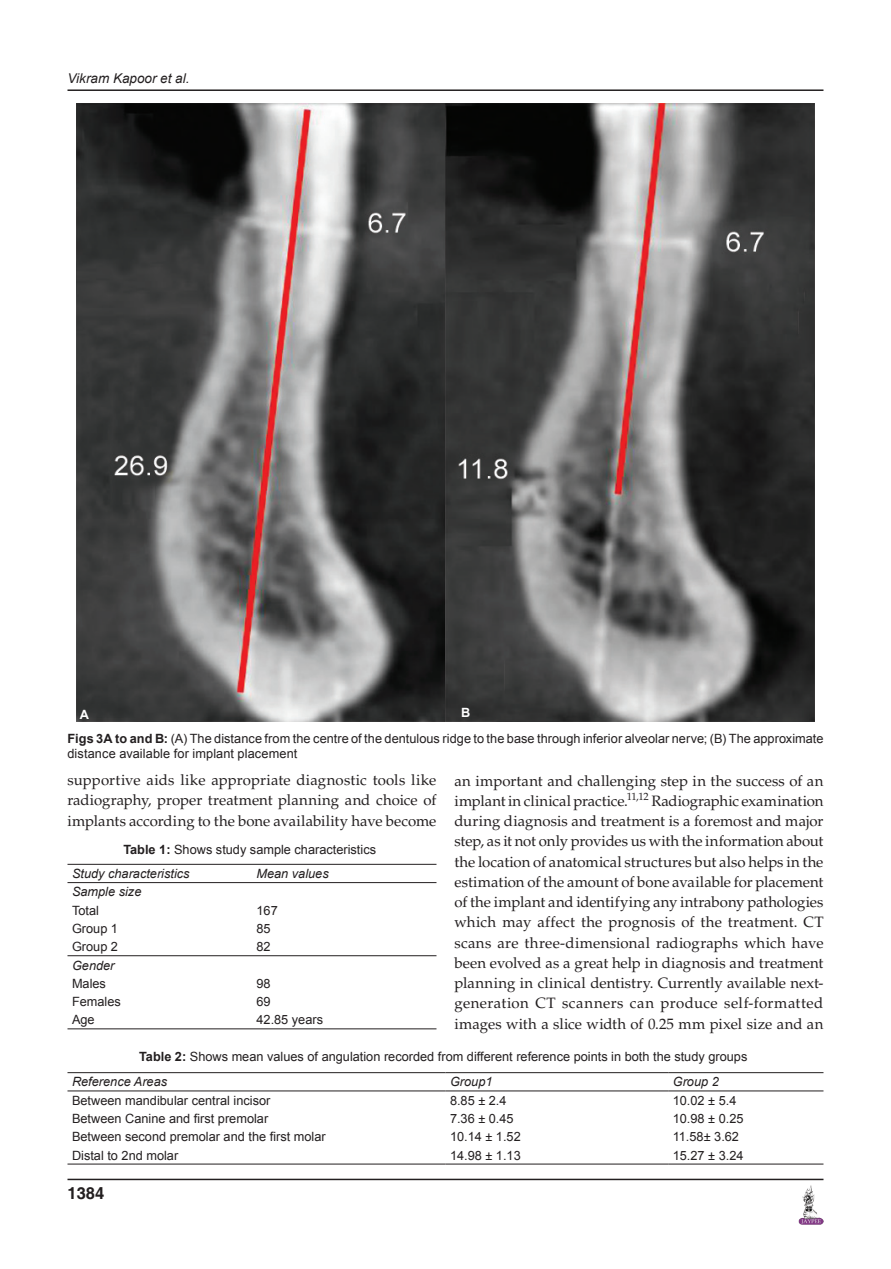
<style>
.page{position:relative;width:891px;height:1269px;background:#fff}
.page>*{position:absolute;margin:0;border:0;box-sizing:border-box;transform-origin:0 0}
.t1{font:700 16.5px "Helvetica";color:#231f20}
.body_flush{font:15px/20.2px "Palatino";letter-spacing:.005em;color:#231f20;text-align:justify}
.t2{font:italic 13.5px "Arial";color:#231f20}
.Table_text{font:12.75px "Arial";color:#231f20}
.fig{font:12.75px/15.3px "Arial";letter-spacing:.005em;color:#231f20}
.Table_text_copy{font:12.75px "Arial";color:#231f20}
.Table_text_copy-2{font:italic 12.75px "Arial";color:#231f20}
.Table_text-2{font:italic 12.75px "Arial";color:#231f20}
.fig-2{font:700 12.75px "Arial";color:#fff}
.s1{font-weight:700}
</style>
<div class="page">
<hr style="left:68px;top:89px;width:756px;height:2px;background:#231f20">
<hr style="left:68px;top:1179px;width:756px;height:1px;background:#231f20">
<img style="left:799px;top:1185px;width:25px;height:39px">
<img style="left:76px;top:104px;width:739px;height:617px">
<hr style="left:68px;top:864px;width:184px;height:1px;background:#231f20">
<hr style="left:252px;top:864px;width:184px;height:1px;background:#231f20">
<hr style="left:68px;top:882px;width:184px;height:1px;background:#231f20">
<hr style="left:252px;top:882px;width:184px;height:1px;background:#231f20">
<hr style="left:68px;top:955px;width:184px;height:1px;background:#231f20">
<hr style="left:252px;top:955px;width:184px;height:1px;background:#231f20">
<hr style="left:68px;top:1028px;width:184px;height:1px;background:#231f20">
<hr style="left:252px;top:1028px;width:184px;height:1px;background:#231f20">
<hr style="left:68px;top:1072px;width:378px;height:1px;background:#231f20">
<hr style="left:446px;top:1072px;width:222px;height:1px;background:#231f20">
<hr style="left:668px;top:1072px;width:156px;height:1px;background:#231f20">
<hr style="left:68px;top:1091px;width:378px;height:1px;background:#231f20">
<hr style="left:446px;top:1091px;width:222px;height:1px;background:#231f20">
<hr style="left:668px;top:1091px;width:156px;height:1px;background:#231f20">
<hr style="left:68px;top:1164px;width:378px;height:1px;background:#231f20">
<hr style="left:446px;top:1164px;width:222px;height:1px;background:#231f20">
<hr style="left:668px;top:1164px;width:156px;height:1px;background:#231f20">
<p class="t2" style="left:68px;top:69px;width:124px">Vikram Kapoor et al.</p>
<p class="fig-2" style="left:80px;top:706px;width:11px">A</p>
<p class="fig-2" style="left:461px;top:704px;width:11px">B</p>
<p class="fig" style="left:68px;top:731px;width:757px"><span class="s1">Figs 3A to and B:</span> (A) The distance from the centre of the dentulous ridge to the base through inferior alveolar nerve; (B) The approximate distance available for implant placement</p>
<p class="body_flush" style="left:68px;top:770px;width:371px">supportive aids like appropriate diagnostic tools like radiography, proper treatment planning and choice of implants according to the bone availability have become</p>
<p class="body_flush" style="left:454px;top:771px;width:371px">an important and challenging step in the success of an implant in clinical practice.<sup>11,12</sup> Radiographic examination during diagnosis and treatment is a foremost and major step, as it not only provides us with the information about the location of anatomical structures but also helps in the estimation of the amount of bone available for placement of the implant and identifying any intrabony pathologies which may affect the prognosis of the treatment. CT scans are three-dimensional radiographs which have been evolved as a great help in diagnosis and treatment planning in clinical dentistry. Currently available next&shy;generation CT scanners can produce self-formatted images with a slice width of 0.25 mm pixel size and an</p>
<p class="Table_text_copy" style="left:123px;top:841px;width:254px"><span class="s1">Table 1:</span> Shows study sample characteristics</p>
<p class="Table_text_copy-2" style="left:72px;top:865px;width:119px">Study characteristics</p>
<p class="Table_text_copy-2" style="left:256px;top:865px;width:74px">Mean values</p>
<p class="Table_text_copy-2" style="left:72px;top:884px;width:71px">Sample size</p>
<p class="Table_text_copy" style="left:72px;top:902px;width:28px">Total</p>
<p class="Table_text_copy" style="left:256px;top:902px;width:23px">167</p>
<p class="Table_text_copy" style="left:72px;top:920px;width:48px">Group 1</p>
<p class="Table_text_copy" style="left:256px;top:920px;width:16px">85</p>
<p class="Table_text_copy" style="left:72px;top:938px;width:48px">Group 2</p>
<p class="Table_text_copy" style="left:256px;top:938px;width:16px">82</p>
<p class="Table_text_copy-2" style="left:72px;top:957px;width:44px">Gender</p>
<p class="Table_text_copy" style="left:72px;top:975px;width:36px">Males</p>
<p class="Table_text_copy" style="left:256px;top:975px;width:16px">98</p>
<p class="Table_text_copy" style="left:72px;top:993px;width:50px">Females</p>
<p class="Table_text_copy" style="left:256px;top:993px;width:16px">69</p>
<p class="Table_text_copy" style="left:72px;top:1012px;width:24px">Age</p>
<p class="Table_text_copy" style="left:256px;top:1012px;width:68px">42.85 years</p>
<p class="Table_text" style="left:139px;top:1048px;width:610px"><span class="s1">Table 2:</span> Shows mean values of angulation recorded from different reference points in both the study groups</p>
<p class="Table_text-2" style="left:72px;top:1074px;width:97px">Reference Areas</p>
<p class="Table_text-2" style="left:450px;top:1074px;width:44px">Group1</p>
<p class="Table_text-2" style="left:673px;top:1074px;width:48px">Group 2</p>
<p class="Table_text" style="left:72px;top:1092px;width:200px">Between mandibular central incisor</p>
<p class="Table_text" style="left:450px;top:1092px;width:58px">8.85 ± 2.4</p>
<p class="Table_text" style="left:673px;top:1092px;width:65px">10.02 ± 5.4</p>
<p class="Table_text" style="left:72px;top:1110px;width:198px">Between Canine and first premolar</p>
<p class="Table_text" style="left:450px;top:1110px;width:65px">7.36 ± 0.45</p>
<p class="Table_text" style="left:673px;top:1110px;width:72px">10.98 ± 0.25</p>
<p class="Table_text" style="left:72px;top:1128px;width:255px">Between second premolar and the first molar</p>
<p class="Table_text" style="left:450px;top:1128px;width:72px">10.14 ± 1.52</p>
<p class="Table_text" style="left:673px;top:1128px;width:68px">11.58± 3.62</p>
<p class="Table_text" style="left:72px;top:1147px;width:108px">Distal to 2nd molar</p>
<p class="Table_text" style="left:450px;top:1147px;width:72px">14.98 ± 1.13</p>
<p class="Table_text" style="left:673px;top:1147px;width:72px">15.27 ± 3.24</p>
<p class="t1" style="left:68px;top:1183px;width:38px">1384</p>
</div>
